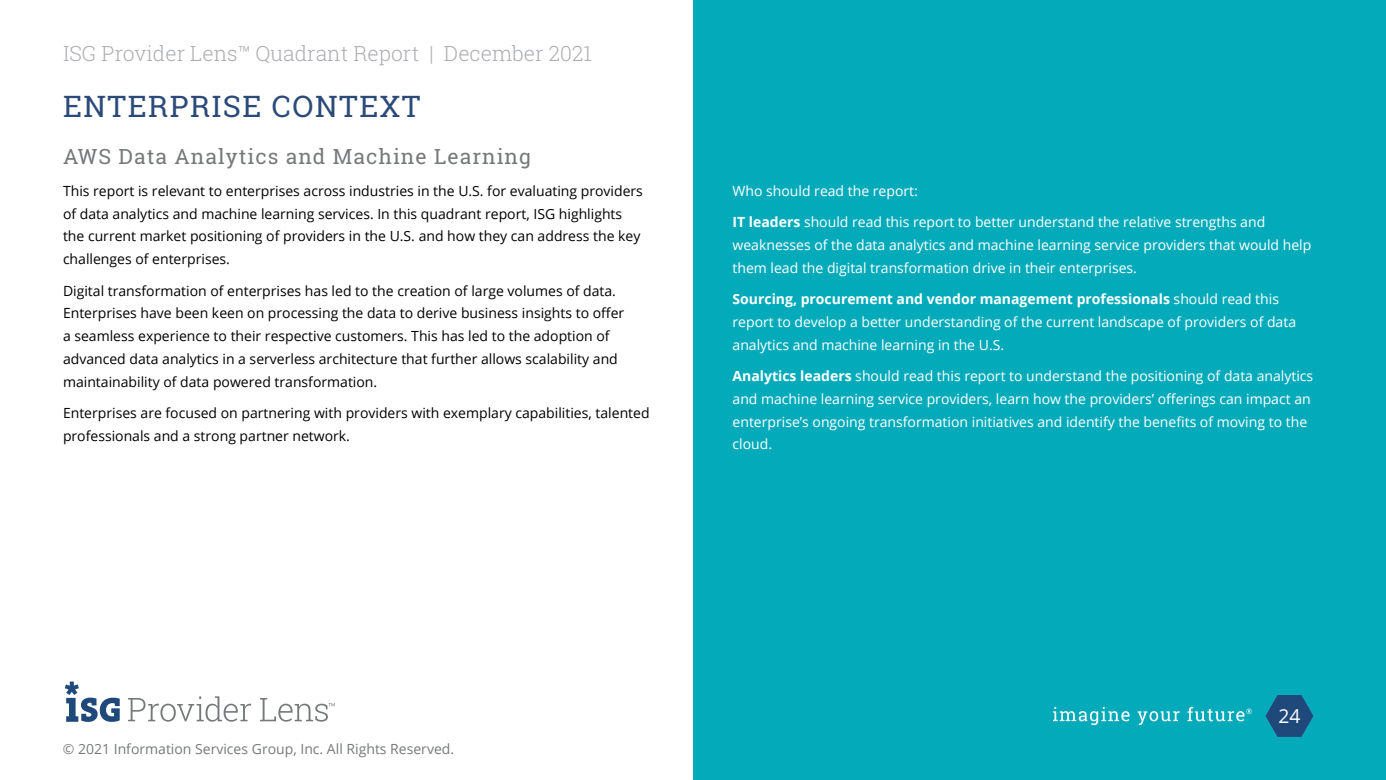
<style>
.page{position:relative;width:1386px;height:780px;background:#fff}
.page>*{position:absolute;margin:0;border:0;box-sizing:border-box;transform-origin:0 0}
.Body_Copy{font:29.75px "Roboto Slab";letter-spacing:.05em;color:#2b4a79}
.t1{font:300 21px "Roboto Slab";color:#abadb0}
.Body_Copy-2{font:21px "Roboto Slab";letter-spacing:.05em;color:#76797a}
.t2{font:19.25px "Open Sans";color:#fff}
.Body_Copy-3{font:14px/22.8px "Open Sans";color:#000}
.Body_Copy-4{font:14px/22.8px "Open Sans";color:#fff}
.Report_Cover_Title{font:14px "Open Sans";color:#76797a}
.s1{font-weight:700}
</style>
<div class="page">
<div style="left:693px;top:0;width:693px;height:780px;background:#03abba"></div>
<svg style="left:128px;top:696px;width:123px;height:25px"></svg>
<svg style="left:260px;top:698px;width:75px;height:23px"></svg>
<svg style="left:65px;top:681px;width:55px;height:41px"></svg>
<svg style="left:1053px;top:707px;width:77px;height:18px"></svg>
<svg style="left:1138px;top:711px;width:42px;height:14px"></svg>
<svg style="left:1187px;top:707px;width:65px;height:14px"></svg>
<svg style="left:1266px;top:695px;width:47px;height:42px"></svg>
<p class="t1" style="left:63px;top:39px;width:530px">ISG Provider Lens™ Quadrant Report | December 2021</p>
<p class="Body_Copy" style="left:63px;top:86px;width:359px">ENTERPRISE CONTEXT</p>
<p class="Body_Copy-2" style="left:63px;top:142px;width:469px">AWS Data Analytics and Machine Learning</p>
<p class="Body_Copy-3" style="left:63px;top:179px;width:581px">This report is relevant to enterprises across industries in the U.S. for evaluating providers of data analytics and machine learning services. In this quadrant report, ISG highlights the current market positioning of providers in the U.S. and how they can address the key challenges of enterprises.</p>
<p class="Body_Copy-3" style="left:63px;top:279px;width:563px">Digital transformation of enterprises has led to the creation of large volumes of data.<br>Enterprises have been keen on processing the data to derive business insights to offer a seamless experience to their respective customers. This has led to the adoption of advanced data analytics in a serverless architecture that further allows scalability and maintainability of data powered transformation.</p>
<p class="Body_Copy-3" style="left:63px;top:401px;width:588px">Enterprises are focused on partnering with providers with exemplary capabilities, talented professionals and a strong partner network.</p>
<p class="Body_Copy-4" style="left:733px;top:179px;width:187px">Who should read the report:</p>
<p class="Body_Copy-4" style="left:733px;top:210px;width:580px"><span class="s1">IT leaders</span> should read this report to better understand the relative strengths and weaknesses of the data analytics and machine learning service providers that would help them lead the digital transformation drive in their enterprises.</p>
<p class="Body_Copy-4" style="left:733px;top:287px;width:565px"><span class="s1">Sourcing, procurement and vendor management professionals</span> should read this report to develop a better understanding of the current landscape of providers of data analytics and machine learning in the U.S.</p>
<p class="Body_Copy-4" style="left:733px;top:364px;width:582px"><span class="s1">Analytics leaders</span> should read this report to understand the positioning of data analytics and machine learning service providers, learn how the providers’ offerings can impact an enterprise’s ongoing transformation initiatives and identify the benefits of moving to the cloud.</p>
<p class="Report_Cover_Title" style="left:63px;top:739px;width:393px">© 2021 Information Services Group, Inc. All Rights Reserved.</p>
<p class="t2" style="left:1279px;top:701px;width:24px">24</p>
</div>
